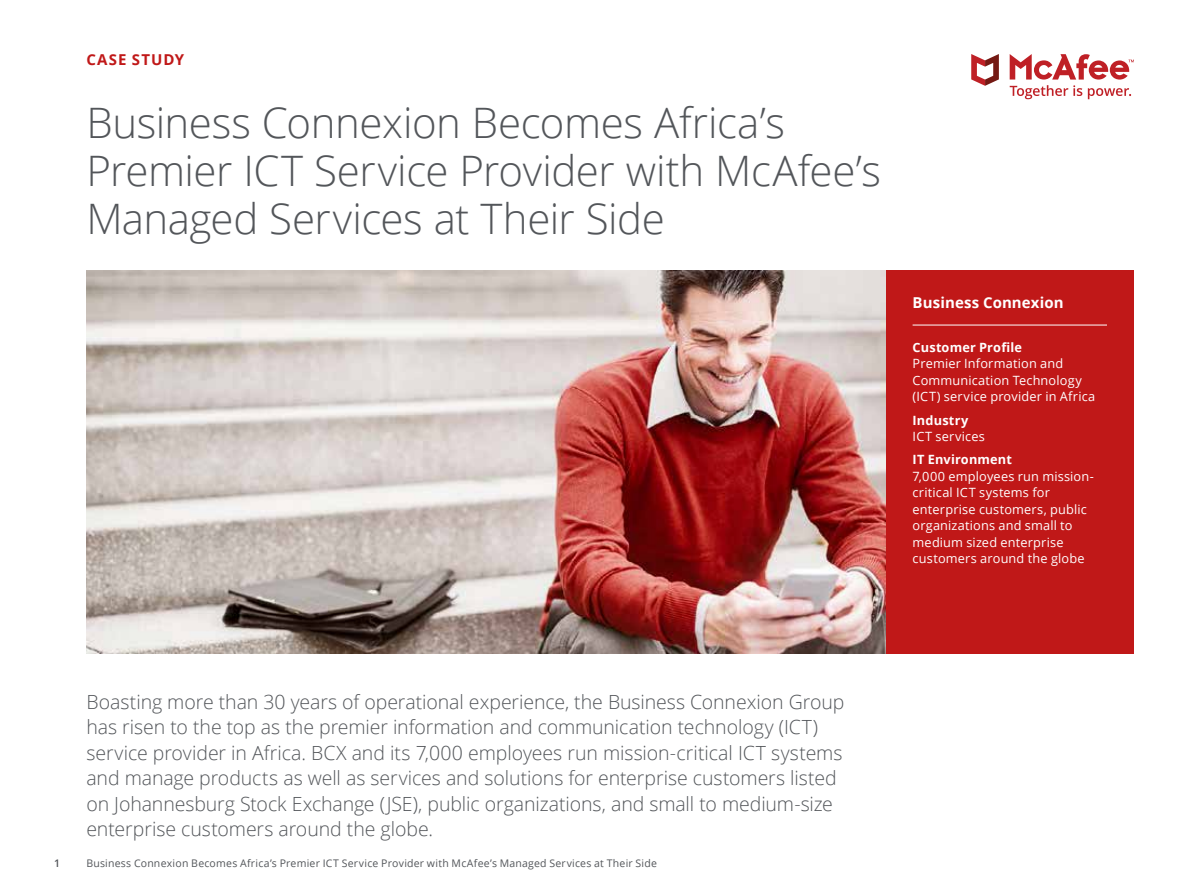
<style>
.page{position:relative;width:1188px;height:891px;background:#fff}
.page>*{position:absolute;margin:0;border:0;box-sizing:border-box;transform-origin:0 0}
.t1{font:300 42px/48px "Open Sans";letter-spacing:-.01em;color:#53565a}
.t2{font:300 19.5px/25.5px "Open Sans";letter-spacing:-.005em;color:#53565a}
.t3{font:700 15px "Open Sans";letter-spacing:.005em;color:#fff}
.t4{font:700 15px "Open Sans";letter-spacing:.065em;color:#c01818}
.t5{font:12.75px/16.5px "Open Sans";letter-spacing:.015em;color:#fff}
.t6{font:700 12.75px "Open Sans";letter-spacing:.015em;color:#fff}
.t7{font:10.5px "Open Sans";letter-spacing:.02em;color:#53565a}
.t8{font:600 10.5px "Open Sans";color:#53565a}
</style>
<div class="page">
<div style="left:886px;top:270px;width:248px;height:383px;background:#c01818"></div>
<hr style="left:913px;top:325px;width:194px;height:1px;background:#fff">
<img style="left:86px;top:270px;width:800px;height:383px">
<svg style="left:971px;top:54px;width:28px;height:32px"></svg>
<svg style="left:1010px;top:54px;width:124px;height:45px"></svg>
<p class="t4" style="left:86px;top:49px;width:99px">CASE STUDY</p>
<h1 class="t1" style="left:86px;top:98px;width:796px">Business Connexion Becomes Africa’s<br>Premier ICT Service Provider with McAfee’s<br>Managed Services at Their Side</h1>
<p class="t3" style="left:913px;top:292px;width:153px">Business Connexion</p>
<p class="t6" style="left:913px;top:338px;width:111px">Customer Profile</p>
<p class="t5" style="left:913px;top:355px;width:184px">Premier Information and<br>Communication Technology (ICT) service provider in Africa</p>
<p class="t6" style="left:913px;top:411px;width:57px">Industry</p>
<p class="t5" style="left:913px;top:428px;width:74px">ICT services</p>
<p class="t6" style="left:913px;top:451px;width:101px">IT Environment</p>
<p class="t5" style="left:913px;top:468px;width:183px">7,000 employees run mission&shy;critical ICT systems for enterprise customers, public organizations and small to medium sized enterprise customers around the globe</p>
<p class="t2" style="left:86px;top:688px;width:759px">Boasting more than 30 years of operational experience, the Business Connexion Group has risen to the top as the premier information and communication technology (ICT) service provider in Africa. BCX and its 7,000 employees run mission-critical ICT systems and manage products as well as services and solutions for enterprise customers listed on Johannesburg Stock Exchange (JSE), public organizations, and small to medium-size enterprise customers around the globe.</p>
<p class="t8" style="left:54px;top:856px;width:7px">1</p>
<p class="t7" style="left:86px;top:856px;width:572px">Business Connexion Becomes Africa’s Premier ICT Service Provider with McAfee’s Managed Services at Their Side</p>
</div>
